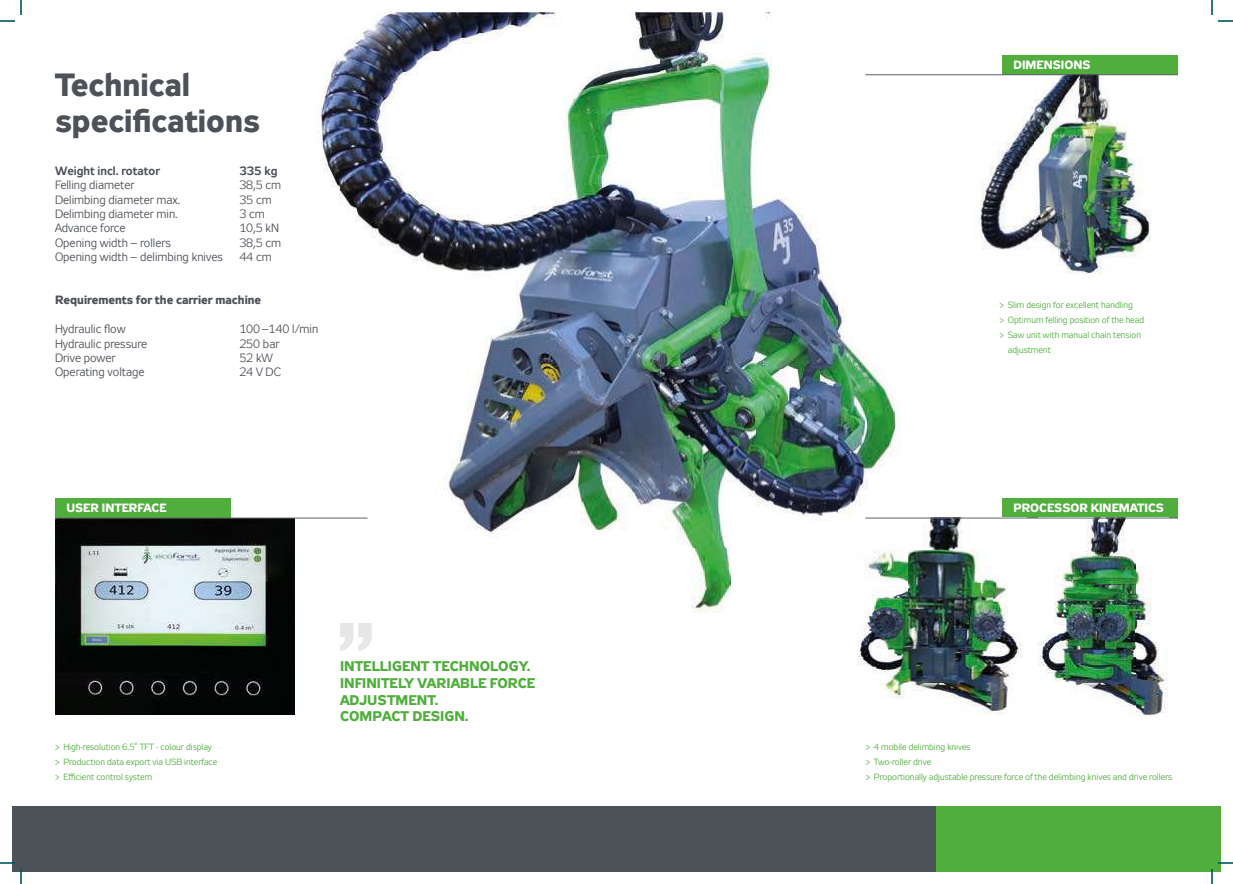
<style>
.page{position:relative;width:1233px;height:884px;background:#fff}
.page>*{position:absolute;margin:0;border:0;box-sizing:border-box;transform-origin:0 0}
.t1{font:700 32px/36px "Zeppelin 32";color:#4d5158}
.t2{font:700 14px/16.8px "Zeppelin 32";color:#50ae3d}
.t3{font:12px "Zeppelin 31";color:#4d5158}
.t4{font:700 12px "Zeppelin 32";color:#fff}
.t5{font:700 12px "Zeppelin 32";color:#4d5158}
.t6{font:700 12px "Zeppelin 31";color:#4d5158}
.t7{font:9px/15px "Zeppelin 31";color:#50ae3d}
</style>
<div class="page">
<img style="left:308px;top:12px;width:600px;height:537px">
<img style="left:691px;top:549px;width:41px;height:64px">
<div style="left:1002px;top:55px;width:176px;height:20px;background:#50ae3d"></div>
<svg style="left:340px;top:623px;width:32px;height:28px"></svg>
<div style="left:1002px;top:498px;width:176px;height:20px;background:#50ae3d"></div>
<div style="left:55px;top:498px;width:176px;height:20px;background:#50ae3d"></div>
<img style="left:973px;top:75px;width:178px;height:199px">
<img style="left:1002px;top:75px;width:153px;height:1px">
<img style="left:908px;top:519px;width:100px;height:98px">
<img style="left:857px;top:617px;width:166px;height:98px">
<img style="left:857px;top:518px;width:51px;height:102px">
<img style="left:55px;top:519px;width:240px;height:195px">
<img style="left:1038px;top:519px;width:130px;height:197px">
<hr style="left:865px;top:518px;width:313px;height:1px;background:#60626a">
<hr style="left:55px;top:518px;width:312px;height:1px;background:#60626a">
<hr style="left:865px;top:74px;width:313px;height:1px;background:#60626a">
<div style="left:12px;top:806px;width:923px;height:65px;background:#4d5158"></div>
<div style="left:935px;top:806px;width:285px;height:65px;background:#50ae3d"></div>
<svg style="left:1218px;top:20px;width:15px;height:2px"></svg>
<svg style="left:1218px;top:862px;width:15px;height:2px"></svg>
<svg style="left:0;top:0;width:22px;height:22px"></svg>
<svg style="left:0;top:862px;width:22px;height:22px"></svg>
<svg style="left:1211px;top:0;width:1px;height:15px"></svg>
<svg style="left:1211px;top:869px;width:1px;height:15px"></svg>
<h1 class="t1" style="left:55px;top:67px;width:206px">Technical specifications</h1>
<h3 class="t6" style="left:55px;top:166px;width:106px">Weight incl. rotator</h3>
<h3 class="t6" style="left:239px;top:166px;width:40px">335 kg</h3>
<h3 class="t3" style="left:55px;top:179px;width:81px">Felling diameter</h3>
<h3 class="t3" style="left:239px;top:179px;width:43px">38,5 cm</h3>
<h3 class="t3" style="left:55px;top:193px;width:127px">Delimbing diameter max.</h3>
<h3 class="t3" style="left:239px;top:193px;width:34px">35 cm</h3>
<h3 class="t3" style="left:55px;top:207px;width:124px">Delimbing diameter min.</h3>
<h3 class="t3" style="left:239px;top:207px;width:27px">3 cm</h3>
<h3 class="t3" style="left:55px;top:222px;width:72px">Advance force</h3>
<h3 class="t3" style="left:239px;top:222px;width:41px">10,5 kN</h3>
<h3 class="t3" style="left:55px;top:236px;width:117px">Opening width – rollers</h3>
<h3 class="t3" style="left:239px;top:236px;width:43px">38,5 cm</h3>
<h3 class="t3" style="left:55px;top:251px;width:169px">Opening width – delimbing knives</h3>
<h3 class="t3" style="left:239px;top:251px;width:34px">44 cm</h3>
<h3 class="t5" style="left:55px;top:293px;width:208px">Requirements for the carrier machine</h3>
<h3 class="t3" style="left:55px;top:323px;width:72px">Hydraulic flow</h3>
<h3 class="t3" style="left:239px;top:323px;width:80px">100 –140 l/min</h3>
<h3 class="t3" style="left:55px;top:337px;width:94px">Hydraulic pressure</h3>
<h3 class="t3" style="left:239px;top:337px;width:42px">250 bar</h3>
<h3 class="t3" style="left:55px;top:351px;width:62px">Drive power</h3>
<h3 class="t3" style="left:239px;top:351px;width:35px">52 kW</h3>
<h3 class="t3" style="left:55px;top:366px;width:91px">Operating voltage</h3>
<h3 class="t3" style="left:239px;top:366px;width:43px">24 V DC</h3>
<h3 class="t4" style="left:1013px;top:58px;width:79px">DIMENSIONS</h3>
<p class="t7" style="left:999px;top:298px;width:135px">&gt; Slim design for excellent handling</p>
<p class="t7" style="left:999px;top:313px;width:146px">&gt; Optimum felling position of the head</p>
<p class="t7" style="left:999px;top:328px;width:143px">&gt; Saw unit with manual chain tension</p>
<p class="t7" style="left:1007px;top:343px;width:45px">adjustment</p>
<h3 class="t4" style="left:66px;top:501px;width:102px">USER INTERFACE</h3>
<h3 class="t4" style="left:1013px;top:501px;width:152px">PROCESSOR KINEMATICS</h3>
<p class="t7" style="left:55px;top:740px;width:164px">&gt; High-resolution 6.5“ TFT - colour display &gt; Production data export via USB interface &gt; Efficient control system</p>
<h2 class="t2" style="left:340px;top:658px;width:197px">INTELLIGENT TECHNOLOGY.<br>INFINITELY VARIABLE FORCE<br>ADJUSTMENT.<br>COMPACT DESIGN.</h2>
<p class="t7" style="left:865px;top:740px;width:308px">&gt; 4 mobile delimbing knives<br>&gt; Two-roller drive<br>&gt; Proportionally adjustable pressure force of the delimbing knives and drive rollers</p>
</div>
